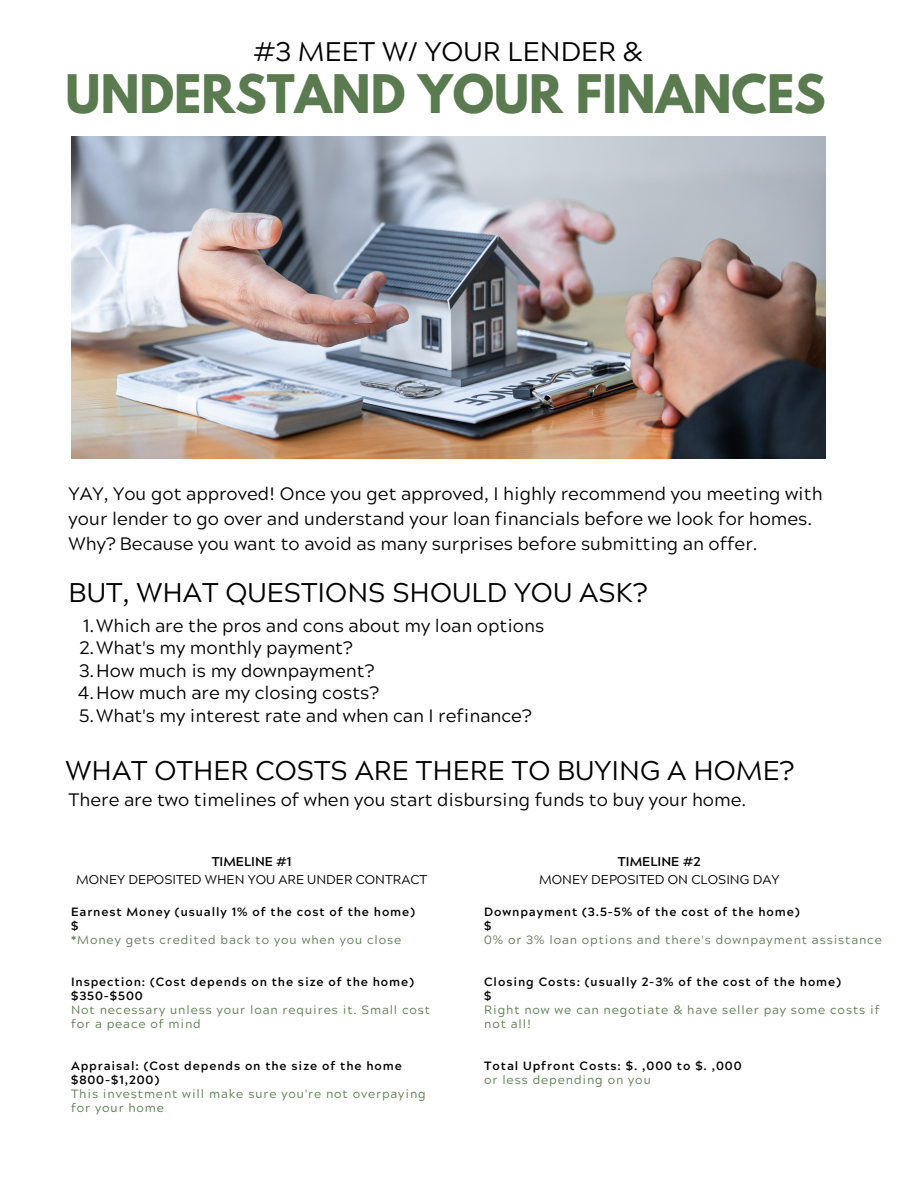
<style>
.page{position:relative;width:918px;height:1188px;background:#fff}
.page>*{position:absolute;margin:0;border:0;box-sizing:border-box;transform-origin:0 0}
.t1{font:700 47.1px "League Spartan";color:#5a7a4f}
.t2{font:27px "Acherus Grotesque";color:#000}
.t3{font:26.85px "Acherus Grotesque";color:#000}
.t4{font:18px/24.8px "Acherus Grotesque";color:#000}
.t5{font:12.75px/18px "Acherus Grotesque";color:#000;text-align:center}
.t6{font:12px/14px "Acherus Grotesque";letter-spacing:.075em;color:#5a7a4f}
.t7{font:700 12px "Acherus Grotesque";letter-spacing:.075em;color:#000}
.s1{font-weight:700}
</style>
<div class="page">
<img style="left:71px;top:137px;width:755px;height:322px">
<p class="t3" style="left:253px;top:40px;width:392px">#3 MEET W/ YOUR LENDER &amp;</p>
<p class="t1" style="left:66px;top:70px;width:762px">UNDERSTAND YOUR FINANCES</p>
<p class="t4" style="left:69px;top:484px;width:755px">YAY, You got approved! Once you get approved, I highly recommend you meeting with your lender to go over and understand your loan financials before we look for homes.<br>Why? Because you want to avoid as many surprises before submitting an offer.</p>
<p class="t2" style="left:69px;top:582px;width:580px">BUT, WHAT QUESTIONS SHOULD YOU ASK?</p>
<h2 class="t4" style="left:83px;top:616px;width:463px">1.Which are the pros and cons about my loan options</h2>
<h1 class="t4" style="left:80px;top:638px;width:274px">2.What's my monthly payment?</h1>
<p class="t4" style="left:79px;top:661px;width:296px">3.How much is my downpayment?</p>
<h3 class="t4" style="left:78px;top:683px;width:302px">4.How much are my closing costs?</h3>
<h2 class="t4" style="left:79px;top:706px;width:454px">5.What's my interest rate and when can I refinance?</h2>
<p class="t2" style="left:66px;top:760px;width:730px">WHAT OTHER COSTS ARE THERE TO BUYING A HOME?</p>
<p class="t4" style="left:69px;top:790px;width:679px">There are two timelines of when you start disbursing funds to buy your home.</p>
<p class="t5" style="left:76px;top:855px;width:353px"><span class="s1">TIMELINE #1<br></span>MONEY DEPOSITED WHEN YOU ARE UNDER CONTRACT</p>
<p class="t7" style="left:71px;top:907px;width:345px">Earnest Money (usually 1% of the cost of the home)</p>
<p class="t7" style="left:71px;top:921px;width:9px">$</p>
<h2 class="t6" style="left:71px;top:934px;width:332px"><span class="s1">*</span>Money gets credited back to you when you close</h2>
<h3 class="t7" style="left:71px;top:977px;width:344px">Inspection: (Cost depends on the size of the home)</h3>
<h4 class="t7" style="left:71px;top:991px;width:73px">$350-$500</h4>
<p class="t6" style="left:71px;top:1004px;width:361px">Not necessary unless your loan requires it. Small cost for a peace of mind</p>
<p class="t7" style="left:71px;top:1061px;width:332px">Appraisal: (Cost depends on the size of the home</p>
<p class="t7" style="left:71px;top:1075px;width:90px">$800-$1,200)</p>
<p class="t6" style="left:71px;top:1088px;width:356px">This investment will make sure you're not overpaying for your home</p>
<p class="t5" style="left:539px;top:855px;width:242px"><span class="s1">TIMELINE #2<br></span>MONEY DEPOSITED ON CLOSING DAY</p>
<p class="t7" style="left:484px;top:907px;width:317px">Downpayment (3.5-5% of the cost of the home)</p>
<p class="t7" style="left:484px;top:921px;width:9px">$</p>
<p class="t6" style="left:484px;top:934px;width:399px">0% or 3% loan options and there's downpayment assistance</p>
<p class="t7" style="left:484px;top:977px;width:358px">Closing Costs: (usually 2-3% of the cost of the home)</p>
<h4 class="t7" style="left:484px;top:991px;width:9px">$</h4>
<p class="t6" style="left:484px;top:1004px;width:397px">Right now we can negotiate &amp; have seller pay some costs if not all!</p>
<p class="t7" style="left:484px;top:1061px;width:259px">Total Upfront Costs: $. ,000 to $. ,000</p>
<p class="t6" style="left:484px;top:1074px;width:168px">or less depending on you</p>
</div>
